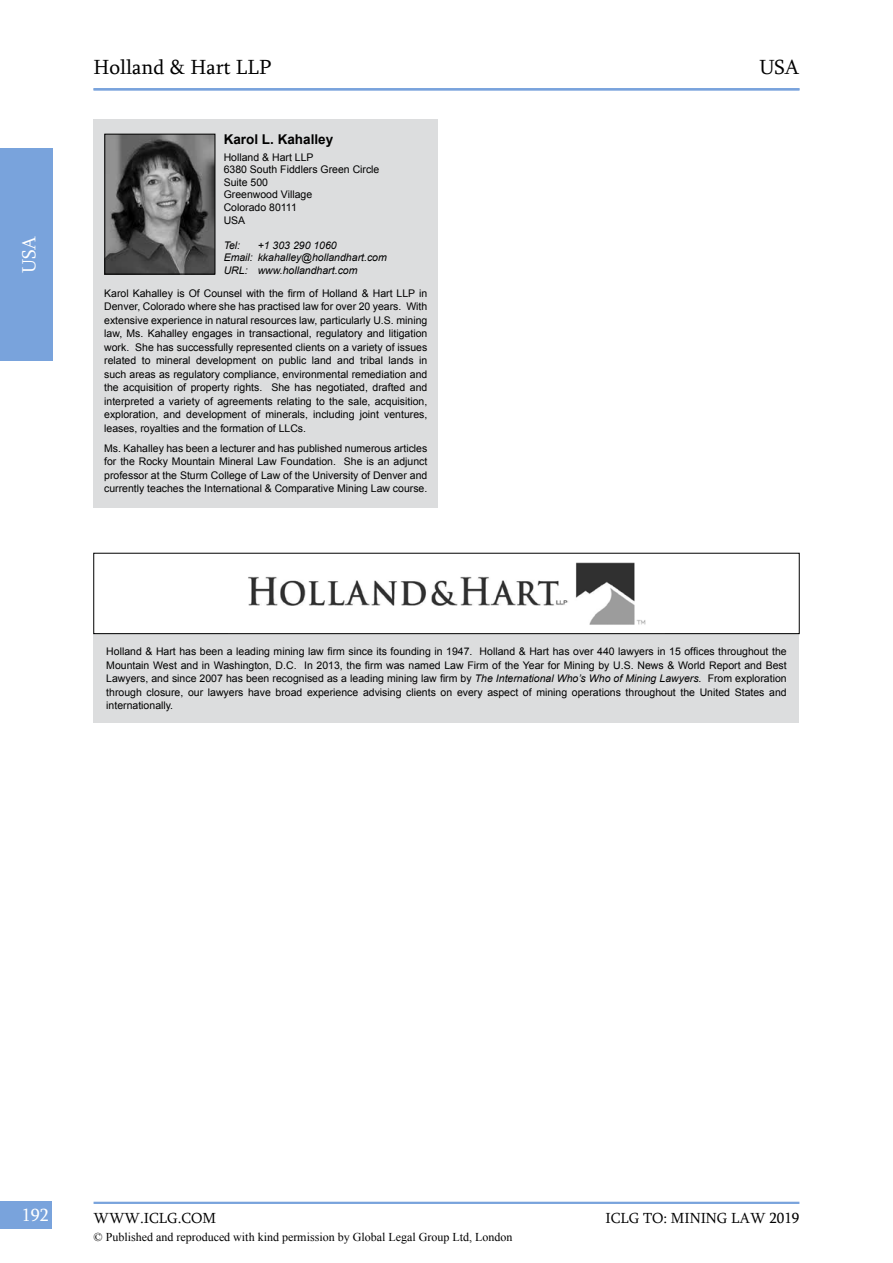
<style>
.page{position:relative;width:893px;height:1263px;background:#fff}
.page>*{position:absolute;margin:0;border:0;box-sizing:border-box;transform-origin:0 0}
.t1{font:21px "Sylfaen";color:#000}
.t2{font:19.5px "Sylfaen";color:#fff}
.t3{font:18px "Sylfaen";color:#fff}
.t4{font:15px "Sylfaen";color:#000}
.t5{font:700 13.5px "Arial";color:#000}
.t6{font:12px "Times New Roman";color:#000}
.t7{font:10.5px/13.5px "Arial";color:#000;text-align:justify}
.t8{font:italic 10.5px/12.6px "Arial";color:#000}
.s1{font-style:italic}
</style>
<div class="page">
<div style="left:0;top:1201px;width:52px;height:28px;background:#79a3dc"></div>
<hr style="left:94px;top:1202px;width:705px;height:2px;background:#79a3dc">
<div style="left:0;top:148px;width:53px;height:213px;background:#79a3dc"></div>
<hr style="left:94px;top:88px;width:705px;height:2px;background:#79a3dc">
<div style="left:94px;top:634px;width:705px;height:89px;background:#dcddde"></div>
<img style="left:248px;top:562px;width:398px;height:63px">
<div style="left:94px;top:553px;width:705px;height:81px;border:1px solid #000"></div>
<div style="left:94px;top:119px;width:344px;height:388px;background:#dcddde"></div>
<img style="left:107px;top:136px;width:106px;height:136px">
<div style="left:105px;top:134px;width:110px;height:140px;border:1px solid #000"></div>
<h2 class="t2" style="left:16px;top:273px;width:39px;rotate:-90deg">USA</h2>
<h1 class="t1" style="left:94px;top:53px;width:179px">Holland &amp; Hart LLP</h1>
<h1 class="t1" style="left:759px;top:53px;width:42px">USA</h1>
<p class="t5" style="left:224px;top:130px;width:111px">Karol L. Kahalley</p>
<p class="t7" style="left:224px;top:151px;width:157px;line-height:12.6px;text-align:left">Holland &amp; Hart LLP<br>6380 South Fiddlers Green Circle<br>Suite 500<br>Greenwood Village<br>Colorado 80111<br>USA</p>
<p class="t8" style="left:224px;top:239px;width:18px">Tel:</p>
<p class="t8" style="left:224px;top:239px;width:165px;text-indent:34px">+1 303 290 1060<br>Email: kkahalley@hollandhart.com<br>URL: www.hollandhart.com</p>
<p class="t7" style="left:104px;top:286px;width:325px">Karol Kahalley is Of Counsel with the firm of Holland &amp; Hart LLP in Denver, Colorado where she has practised law for over 20 years. With extensive experience in natural resources law, particularly U.S. mining law, Ms. Kahalley engages in transactional, regulatory and litigation work. She has successfully represented clients on a variety of issues related to mineral development on public land and tribal lands in such areas as regulatory compliance, environmental remediation and the acquisition of property rights. She has negotiated, drafted and interpreted a variety of agreements relating to the sale, acquisition, exploration, and development of minerals, including joint ventures, leases, royalties and the formation of LLCs.</p>
<p class="t7" style="left:104px;top:441px;width:325px">Ms. Kahalley has been a lecturer and has published numerous articles for the Rocky Mountain Mineral Law Foundation. She is an adjunct professor at the Sturm College of Law of the University of Denver and currently teaches the International &amp; Comparative Mining Law course.</p>
<p class="t7" style="left:106px;top:645px;width:682px">Holland &amp; Hart has been a leading mining law firm since its founding in 1947. Holland &amp; Hart has over 440 lawyers in 15 offices throughout the Mountain West and in Washington, D.C. In 2013, the firm was named Law Firm of the Year for Mining by U.S. News &amp; World Report and Best Lawyers, and since 2007 has been recognised as a leading mining law firm by <span class="s1">The International Who’s Who of Mining Lawyers</span>. From exploration through closure, our lawyers have broad experience advising clients on every aspect of mining operations throughout the United States and internationally.</p>
<h3 class="t3" style="left:22px;top:1202px;width:29px">192</h3>
<h3 class="t4" style="left:94px;top:1208px;width:124px">WWW.ICLG.COM</h3>
<h3 class="t4" style="left:605px;top:1208px;width:196px">ICLG TO: MINING LAW 2019</h3>
<p class="t6" style="left:94px;top:1229px;width:420px">© Published and reproduced with kind permission by Global Legal Group Ltd, London</p>
</div>
